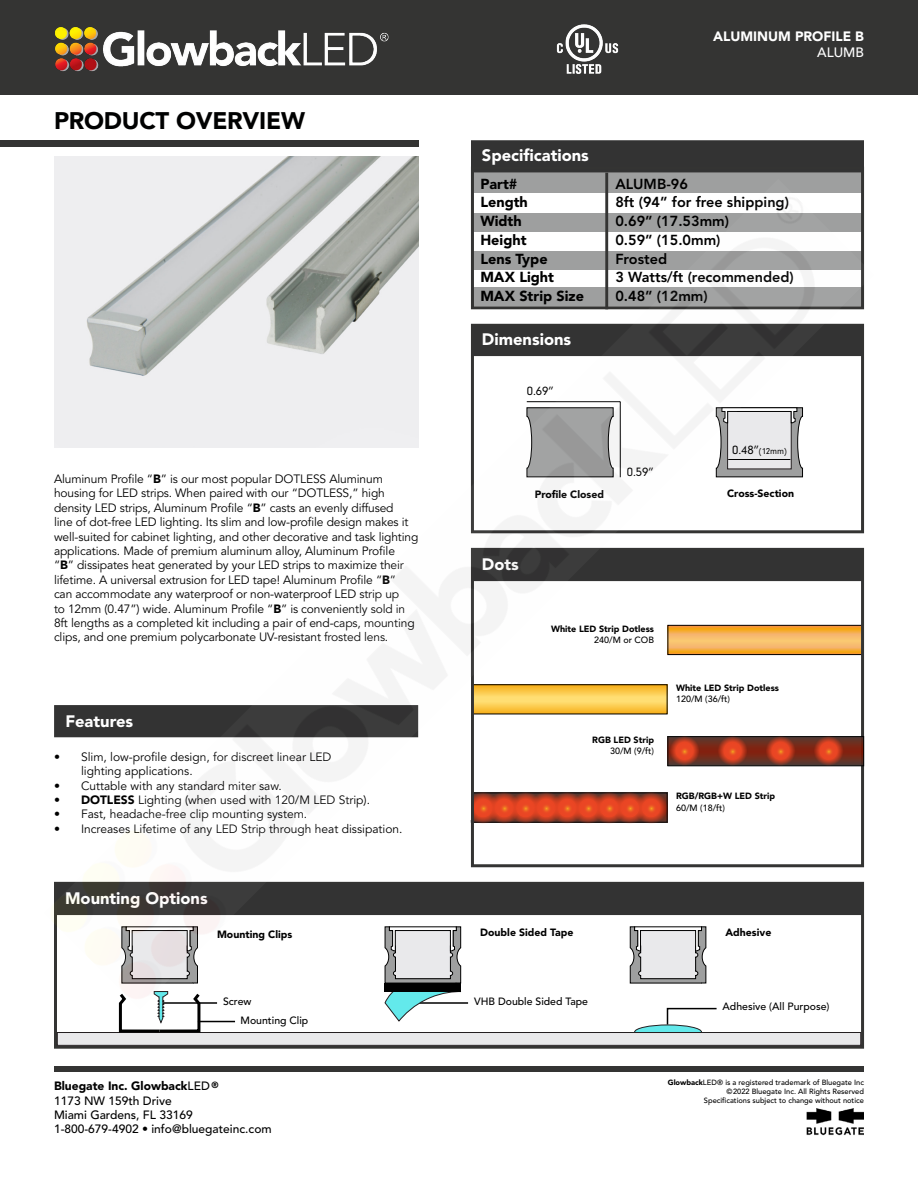
<style>
.page{position:relative;width:918px;height:1188px;background:#fff}
.page>*{position:absolute;margin:0;border:0;box-sizing:border-box;transform-origin:0 0}
.t1{font:900 24px "Avenir";letter-spacing:-.01em;color:#000101}
.t2{font:900 16.5px "Avenir LT Std";color:#fff}
.t3{font:800 14.4px/18.8px "Avenir LT Std";color:#000}
.t4{font:900 14.4px/18.8px "Avenir LT Std";color:#000}
.t5{font:900 13.5px "Avenir LT Std";color:#fff}
.t6{font:500 13.5px "Avenir LT Std";color:#fff}
.t7{font:12.6px "Neuzeit Gro TOT";color:#000}
.t8{font:12px/14.4px "Avenir LT Std";letter-spacing:-.01em;color:#000}
.t9{font:500 12px/14.4px "Avenir LT Std";color:#000}
.t10{font:900 10.5px "Avenir LT Std";color:#000}
.t11{font:500 10.5px/19.4px "Avenir LT Std";color:#000}
.t12{font:9.75px "Neuzeit Gro TOT";color:#000}
.t13{font:900 9px "Avenir LT Std";color:#000}
.t14{font:500 9px "Avenir LT Std";color:#000}
.t15{font:9px "Neuzeit Gro TOT";color:#000}
.t16{font:900 8.85px "Avenir LT Std";color:#000}
.t17{font:500 7.5px/9px "Avenir LT Std";color:#000;text-align:right}
.t18{font:7.5px/9px "Avenir LT Std";color:#000;text-align:right}
.s1{font-weight:900}
.s2{font-size:12.6px}
</style>
<div class="page">
<div style="left:473px;top:169px;width:390px;height:23px;background:#9e9f9f"></div>
<div style="left:471px;top:140px;width:393px;height:32px;background:#333;border:2px solid #333"></div>
<img style="left:807px;top:1108px;width:57px;height:28px">
<div style="left:0;top:0;width:918px;height:94px;background:#343433"></div>
<img style="left:55px;top:27px;width:334px;height:45px">
<div style="left:0;top:140px;width:418px;height:7px;background:#343433"></div>
<div style="left:54px;top:1066px;width:810px;height:6px;background:#343433"></div>
<hr style="left:605px;top:173px;width:3px;height:136px;background:#343433">
<img style="left:556px;top:24px;width:63px;height:50px">
<img style="left:54px;top:157px;width:364px;height:22px">
<svg style="left:389px;top:1009px;width:23px;height:13px"></svg>
<div style="left:57px;top:1032px;width:804px;height:14px;background:#e9e9eb;border:1px solid #241f21"></div>
<svg style="left:634px;top:1009px;width:84px;height:24px"></svg>
<svg style="left:117px;top:1009px;width:86px;height:25px"></svg>
<hr style="left:198px;top:1021px;width:37px;height:1px;background:#000">
<img style="left:51px;top:179px;width:814px;height:830px">
<h1 class="t1" style="left:54px;top:100px;width:253px">PRODUCT OVERVIEW</h1>
<p class="t8" style="left:54px;top:472px;width:366px">Aluminum Profile “<span class="s1">B</span>” is our most popular DOTLESS Aluminum housing for LED strips. When paired with our “DOTLESS,” high density LED strips, Aluminum Profile “<span class="s1">B</span>” casts an evenly diffused<br>line of dot-free LED lighting. Its slim and low-profile design makes it well-suited for cabinet lighting, and other decorative and task lighting applications. Made of premium aluminum alloy, Aluminum Profile<br>“<span class="s1">B</span>” dissipates heat generated by your LED strips to maximize their lifetime. A universal extrusion for LED tape! Aluminum Profile “<span class="s1">B</span>”<br>can accommodate any waterproof or non-waterproof LED strip up<br>to 12mm (0.47”) wide. Aluminum Profile “<span class="s1">B</span>” is conveniently sold in 8ft lengths as a completed kit including a pair of end-caps, mounting clips, and one premium polycarbonate UV-resistant frosted lens.</p>
<h2 class="t2" style="left:65px;top:712px;width:69px">Features</h2>
<p class="t8" style="left:81px;top:750px;width:252px;text-indent:-27px">• Slim, low-profile design, for discreet linear LED lighting applications.</p>
<p class="t8" style="left:54px;top:779px;width:229px">• Cuttable with any standard miter saw.</p>
<p class="t8" style="left:54px;top:793px;width:318px"><span class="s1">• DOTLESS</span> Lighting (when used with 120/M LED Strip).</p>
<p class="t8" style="left:54px;top:807px;width:255px">• Fast, headache-free clip mounting system.</p>
<p class="t8" style="left:54px;top:822px;width:350px">• Increases Lifetime of any LED Strip through heat dissipation.</p>
<h2 class="t2" style="left:65px;top:888px;width:144px">Mounting Options</h2>
<p class="t10" style="left:217px;top:928px;width:77px">Mounting Clips</p>
<p class="t11" style="left:241px;top:992px;width:69px;text-indent:-17px">Screw<br>Mounting Clip</p>
<p class="t5" style="left:713px;top:28px;width:152px">ALUMINUM PROFILE B</p>
<p class="t6" style="left:817px;top:45px;width:48px">ALUMB</p>
<h2 class="t2" style="left:482px;top:145px;width:108px">Specifications</h2>
<p class="t4" style="left:480px;top:174px;width:105px">Part#<br>Length<br>Width<br>Height<br>Lens Type<br>MAX Light<br>MAX Strip Size</p>
<p class="t3" style="left:615px;top:174px;width:180px">ALUMB-96<br>8ft (94” for free shipping)<br>0.69” (17.53mm)<br>0.59” (15.0mm)<br>Frosted<br>3 Watts/ft (recommended)<br>0.48” (12mm)</p>
<h2 class="t2" style="left:482px;top:329px;width:91px">Dimensions</h2>
<p class="t7" style="left:527px;top:384px;width:28px">0.69”</p>
<p class="t7" style="left:627px;top:465px;width:28px">0.59”</p>
<p class="t15" style="left:732px;top:446px;width:56px"><span class="s2">0.48”</span>(12mm)</p>
<p class="t12" style="left:731px;top:450px;width:58px"><span class="s2">0.48”</span>(12mm)</p>
<p class="t10" style="left:535px;top:488px;width:71px">Profile Closed</p>
<p class="t10" style="left:727px;top:487px;width:69px">Cross-Section</p>
<h2 class="t2" style="left:482px;top:554px;width:38px">Dots</h2>
<p class="t13" style="left:551px;top:623px;width:104px">White LED Strip Dotless</p>
<p class="t14" style="left:594px;top:635px;width:61px">240/M or COB</p>
<p class="t13" style="left:592px;top:734px;width:63px">RGB LED Strip</p>
<p class="t14" style="left:610px;top:746px;width:46px">30/M (9/ft)</p>
<p class="t13" style="left:676px;top:683px;width:104px">White LED Strip Dotless</p>
<p class="t14" style="left:676px;top:694px;width:56px">120/M (36/ft)</p>
<p class="t13" style="left:676px;top:791px;width:101px">RGB/RGB+W LED Strip</p>
<p class="t14" style="left:676px;top:802px;width:51px">60/M (18/ft)</p>
<p class="t10" style="left:480px;top:926px;width:95px">Double Sided Tape</p>
<p class="t10" style="left:725px;top:926px;width:47px">Adhesive</p>
<p class="t11" style="left:474px;top:992px;width:115px">VHB Double Sided Tape</p>
<p class="t11" style="left:723px;top:997px;width:108px">Adhesive (All Purpose)</p>
<p class="t16" style="left:211px;top:1079px;width:9px">®</p>
<p class="t17" style="left:668px;top:1078px;width:198px"><span class="s1">Glowback</span>LED is a registered trademark of Bluegate Inc ©2022 Bluegate Inc. All Rights Reserved<br>Specifications subject to change without notice</p>
<p class="t17" style="left:717px;top:1078px;width:7px">®</p>
<p class="t18" style="left:671px;top:1078px;width:194px"><span class="s1">Glowback</span>LED® is a registered trademark of Bluegate Inc ©2021 Bluegate Inc. All Rights Reserved<br>Specifications subject to change without notice</p>
<p class="t9" style="left:54px;top:1079px;width:219px"><span class="s1">Bluegate Inc. Glowback</span>LED<br>1173 NW 159th Drive<br>Miami Gardens, FL 33169<br>1-800-679-4902 • info@bluegateinc.com</p>
</div>
